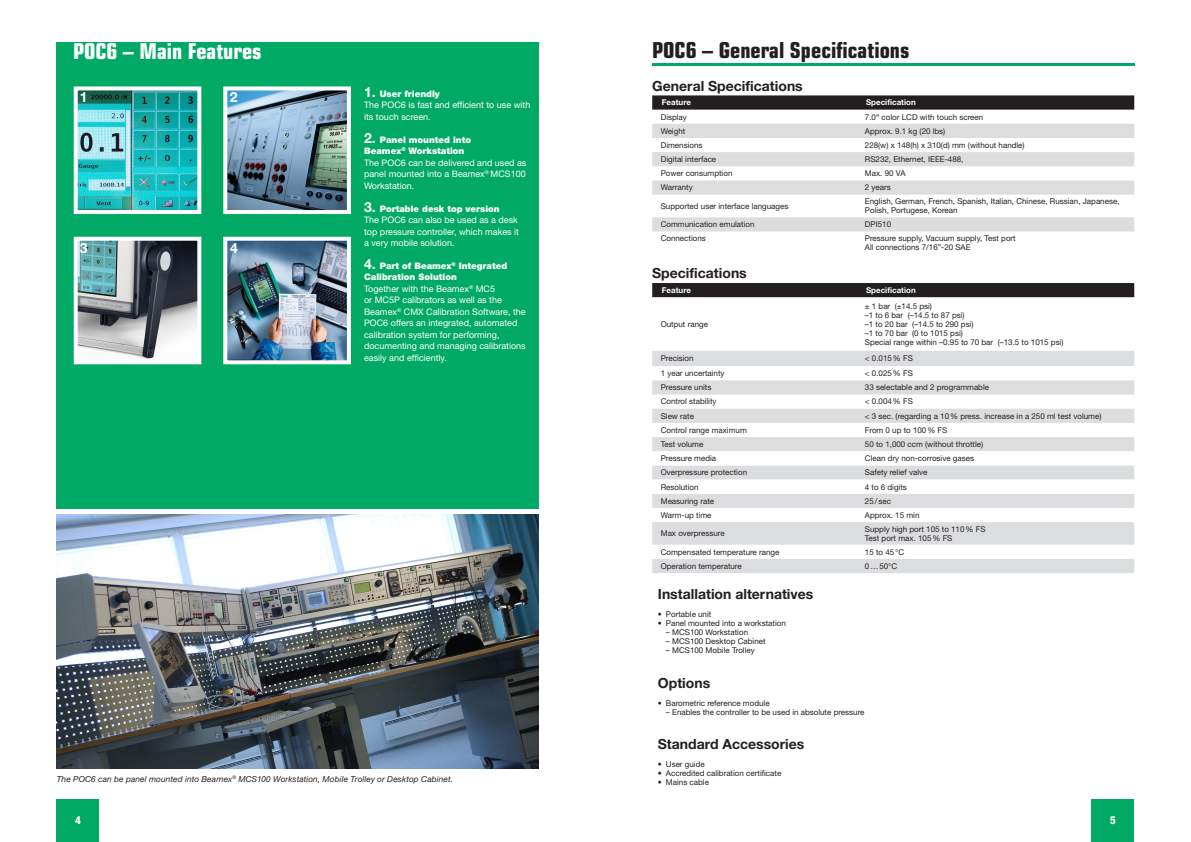
<style>
.page{position:relative;width:1191px;height:842px;background:#fff}
.page>*{position:absolute;margin:0;border:0;box-sizing:border-box;transform-origin:0 0}
.Header_-_Header_v1{font:700 condensed 22px "Eurostile LT Std";color:#231f20}
.Header_-_Header_v1-2{font:700 condensed 22px "Eurostile LT Std";color:#fff}
.Body_-_Header_v2{font:700 14px "Helvetica Neue LT Std";color:#231f20}
.Body_-_Header_v2-2{font:700 14px "Helvetica Neue LT Std";color:#fff}
.Header_-_Header_v1-3{font:800 condensed 11px "Helvetica Neue LT Std";color:#fff}
.Body_-_Header_v2-3{font:9px/11.5px "Helvetica Neue LT Std";color:#fff}
.Body_v1{font:italic 8.3px "Helvetica Neue LT Std";letter-spacing:.015em;color:#231f20}
.Body_-_Table_v1{font:8px/9px "Helvetica Neue LT Std";color:#231f20}
.Body_-_Table_v1-2{font:700 8px "Helvetica Neue LT Std";color:#fff}
.s1{font-weight:700;font-size:14px}
.s2{font-weight:900}
.s3{font-weight:500;font-stretch:condensed}
</style>
<div class="page">
<div style="left:57px;top:43px;width:482px;height:466px;background:#00aa65"></div>
<img style="left:79px;top:91px;width:117px;height:118px">
<div style="left:74px;top:86px;width:127px;height:128px;border:4px solid #fff"></div>
<img style="left:228px;top:91px;width:118px;height:118px">
<div style="left:223px;top:86px;width:128px;height:128px;border:4px solid #fff"></div>
<img style="left:79px;top:242px;width:117px;height:117px">
<div style="left:74px;top:237px;width:127px;height:127px;border:4px solid #fff"></div>
<img style="left:228px;top:242px;width:118px;height:117px">
<div style="left:223px;top:237px;width:128px;height:127px;border:4px solid #fff"></div>
<hr style="left:652px;top:63px;width:482px;height:2px;background:#00aa65">
<svg style="left:652px;top:95px;width:482px;height:15px;background:#2f2b2c"></svg>
<svg style="left:652px;top:124px;width:482px;height:107px;fill:#e0e1e3"></svg>
<div style="left:652px;top:283px;width:482px;height:14px;background:#231f20"></div>
<div style="left:652px;top:351px;width:482px;height:222px;background:#dcdddf"></div>
<svg style="left:652px;top:366px;width:482px;height:193px"></svg>
<svg style="left:652px;top:380px;width:482px;height:43px"></svg>
<div style="left:1091px;top:799px;width:43px;height:43px;background:#00aa65"></div>
<div style="left:57px;top:799px;width:42px;height:43px;background:#00aa65"></div>
<img style="left:57px;top:514px;width:482px;height:255px">
<p class="Header_-_Header_v1-2" style="left:73px;top:38px;width:190px">POC6 – Main Features</p>
<p class="Body_-_Header_v2-2" style="left:80px;top:89px;width:9px">1</p>
<p class="Body_-_Header_v2-2" style="left:230px;top:89px;width:9px">2</p>
<p class="Body_-_Header_v2-2" style="left:80px;top:239px;width:9px">3</p>
<p class="Body_-_Header_v2-2" style="left:230px;top:239px;width:9px">4</p>
<p class="Body_-_Header_v2-3" style="left:364px;top:88px;width:168px"><span class="s1">1.</span> <span class="s2">User friendly<br></span>The POC6 is fast and efficient to use with its touch screen.</p>
<p class="Body_-_Header_v2-3" style="left:364px;top:134px;width:164px"><span class="s1">2.</span> <span class="s2">Panel mounted into<br>Beamex</span><sup>®</sup> <span class="s2">Workstation<br></span>The POC6 can be delivered and used as panel mounted into a Beamex<sup>®</sup> MCS100<br>Workstation.</p>
<p class="Body_-_Header_v2-3" style="left:364px;top:202px;width:156px"><span class="s1">3.</span> <span class="s2">Portable desk top version<br></span>The POC6 can also be used as a desk top pressure controller, which makes it a very mobile solution.</p>
<p class="Body_-_Header_v2-3" style="left:364px;top:260px;width:163px"><span class="s1">4.</span> <span class="s2">Part of Beamex</span><sup>®</sup> <span class="s2">Integrated<br>Calibration Solution<br></span>Together with the Beamex<sup>®</sup> MC5<br>or MC5P calibrators as well as the<br>Beamex<sup>®</sup> CMX Calibration Software, the<br>POC6 offers an integrated, automated calibration system for performing, documenting and managing calibrations easily and efficiently.</p>
<p class="Body_v1" style="left:57px;top:774px;width:398px">The POC6 can be panel mounted into Beamex<sup>®</sup> MCS100 Workstation, Mobile Trolley or Desktop Cabinet.</p>
<p class="Header_-_Header_v1" style="left:652px;top:36px;width:259px">POC6 – General Specifications</p>
<p class="Body_-_Header_v2" style="left:652px;top:77px;width:152px">General Specifications</p>
<p class="Body_-_Table_v1-2" style="left:662px;top:97px;width:31px">Feature</p>
<p class="Body_-_Table_v1-2" style="left:866px;top:97px;width:51px">Specification</p>
<p class="Body_-_Table_v1" style="left:660px;top:112px;width:28px">Display</p>
<p class="Body_-_Table_v1" style="left:865px;top:112px;width:120px">7.0<span class="s3">"</span> color LCD with touch screen</p>
<p class="Body_-_Table_v1" style="left:660px;top:126px;width:26px">Weight</p>
<p class="Body_-_Table_v1" style="left:865px;top:126px;width:82px">Approx. 9.1 kg (20 lbs)</p>
<p class="Body_-_Table_v1" style="left:660px;top:140px;width:43px">Dimensions</p>
<p class="Body_-_Table_v1" style="left:865px;top:140px;width:161px">228(w) x 148(h) x 310(d) mm (without handle)</p>
<p class="Body_-_Table_v1" style="left:660px;top:155px;width:57px">Digital interface</p>
<p class="Body_-_Table_v1" style="left:865px;top:155px;width:100px">RS232, Ethernet, IEEE-488,</p>
<p class="Body_-_Table_v1" style="left:660px;top:169px;width:73px">Power consumption</p>
<p class="Body_-_Table_v1" style="left:865px;top:169px;width:42px">Max. 90 VA</p>
<p class="Body_-_Table_v1" style="left:660px;top:183px;width:33px">Warranty</p>
<p class="Body_-_Table_v1" style="left:865px;top:183px;width:27px">2 years</p>
<p class="Body_-_Table_v1" style="left:660px;top:201px;width:129px">Supported user interface languages</p>
<p class="Body_-_Table_v1" style="left:865px;top:197px;width:256px">English, German, French, Spanish, Italian, Chinese, Russian, Japanese,<br>Polish, Portugese, Korean</p>
<p class="Body_-_Table_v1" style="left:660px;top:220px;width:95px">Communication emulation</p>
<p class="Body_-_Table_v1" style="left:865px;top:220px;width:28px">DPI510</p>
<p class="Body_-_Table_v1" style="left:660px;top:234px;width:47px">Connections</p>
<p class="Body_-_Table_v1" style="left:865px;top:234px;width:152px">Pressure supply, Vacuum supply, Test port</p>
<p class="Body_-_Table_v1" style="left:865px;top:243px;width:107px">All connections 7/16”-20 SAE</p>
<p class="Body_-_Header_v2" style="left:652px;top:264px;width:96px">Specifications</p>
<p class="Body_-_Table_v1-2" style="left:662px;top:285px;width:31px">Feature</p>
<p class="Body_-_Table_v1-2" style="left:866px;top:285px;width:51px">Specification</p>
<p class="Body_-_Table_v1" style="left:660px;top:319px;width:49px">Output range</p>
<p class="Body_-_Table_v1" style="left:865px;top:301px;width:69px">± 1 bar (±14.5 psi)</p>
<p class="Body_-_Table_v1" style="left:865px;top:310px;width:101px">–1 to 6 bar (–14.5 to 87 psi)</p>
<p class="Body_-_Table_v1" style="left:865px;top:319px;width:110px">–1 to 20 bar (–14.5 to 290 psi)</p>
<p class="Body_-_Table_v1" style="left:865px;top:328px;width:99px">–1 to 70 bar (0 to 1015 psi)</p>
<p class="Body_-_Table_v1" style="left:865px;top:337px;width:200px">Special range within –0.95 to 70 bar (–13.5 to 1015 psi)</p>
<p class="Body_-_Table_v1" style="left:660px;top:354px;width:34px">Precision</p>
<p class="Body_-_Table_v1" style="left:865px;top:354px;width:50px">&lt; 0.015% FS</p>
<p class="Body_-_Table_v1" style="left:660px;top:369px;width:65px">1 year uncertainty</p>
<p class="Body_-_Table_v1" style="left:865px;top:369px;width:50px">&lt; 0.025% FS</p>
<p class="Body_-_Table_v1" style="left:660px;top:383px;width:52px">Pressure units</p>
<p class="Body_-_Table_v1" style="left:865px;top:383px;width:126px">33 selectable and 2 programmable</p>
<p class="Body_-_Table_v1" style="left:660px;top:397px;width:57px">Control stability</p>
<p class="Body_-_Table_v1" style="left:865px;top:397px;width:50px">&lt; 0.004% FS</p>
<p class="Body_-_Table_v1" style="left:660px;top:411px;width:35px">Slew rate</p>
<p class="Body_-_Table_v1" style="left:865px;top:411px;width:238px">&lt; 3 sec. (regarding a 10% press. increase in a 250 ml test volume)</p>
<p class="Body_-_Table_v1" style="left:660px;top:425px;width:88px">Control range maximum</p>
<p class="Body_-_Table_v1" style="left:865px;top:425px;width:84px">From 0 up to 100% FS</p>
<p class="Body_-_Table_v1" style="left:660px;top:440px;width:44px">Test volume</p>
<p class="Body_-_Table_v1" style="left:865px;top:440px;width:120px">50 to 1,000 ccm (without throttle)</p>
<p class="Body_-_Table_v1" style="left:660px;top:454px;width:57px">Pressure media</p>
<p class="Body_-_Table_v1" style="left:865px;top:454px;width:111px">Clean dry non-corrosive gases</p>
<p class="Body_-_Table_v1" style="left:660px;top:468px;width:88px">Overpressure protection</p>
<p class="Body_-_Table_v1" style="left:865px;top:468px;width:64px">Safety relief valve</p>
<p class="Body_-_Table_v1" style="left:660px;top:482px;width:39px">Resolution</p>
<p class="Body_-_Table_v1" style="left:865px;top:482px;width:44px">4 to 6 digits</p>
<p class="Body_-_Table_v1" style="left:660px;top:496px;width:55px">Measuring rate</p>
<p class="Body_-_Table_v1" style="left:865px;top:496px;width:28px">25/ sec</p>
<p class="Body_-_Table_v1" style="left:660px;top:510px;width:52px">Warm-up time</p>
<p class="Body_-_Table_v1" style="left:865px;top:510px;width:56px">Approx. 15 min</p>
<p class="Body_-_Table_v1" style="left:660px;top:529px;width:66px">Max overpressure</p>
<p class="Body_-_Table_v1" style="left:865px;top:524px;width:122px">Supply high port 105 to 110% FS</p>
<p class="Body_-_Table_v1" style="left:865px;top:533px;width:89px">Test port max. 105% FS</p>
<p class="Body_-_Table_v1" style="left:660px;top:547px;width:120px">Compensated temperature range</p>
<p class="Body_-_Table_v1" style="left:865px;top:547px;width:41px">15 to 45°C</p>
<p class="Body_-_Table_v1" style="left:660px;top:561px;width:83px">Operation temperature</p>
<p class="Body_-_Table_v1" style="left:865px;top:561px;width:34px">0…50°C</p>
<p class="Body_-_Header_v2" style="left:658px;top:586px;width:157px">Installation alternatives</p>
<p class="Body_-_Table_v1" style="left:658px;top:610px;width:55px">• Portable unit</p>
<p class="Body_-_Table_v1" style="left:658px;top:619px;width:130px">• Panel mounted into a workstation</p>
<p class="Body_-_Table_v1" style="left:666px;top:628px;width:84px">– MCS100 Workstation</p>
<p class="Body_-_Table_v1" style="left:666px;top:637px;width:101px">– MCS100 Desktop Cabinet</p>
<p class="Body_-_Table_v1" style="left:666px;top:646px;width:90px">– MCS100 Mobile Trolley</p>
<p class="Body_-_Header_v2" style="left:658px;top:674px;width:54px">Options</p>
<p class="Body_-_Table_v1" style="left:658px;top:698px;width:113px">• Barometric reference module</p>
<p class="Body_-_Table_v1" style="left:666px;top:707px;width:200px">– Enables the controller to be used in absolute pressure</p>
<p class="Body_-_Header_v2" style="left:658px;top:735px;width:148px">Standard Accessories</p>
<p class="Body_-_Table_v1" style="left:658px;top:760px;width:48px">• User guide</p>
<p class="Body_-_Table_v1" style="left:658px;top:769px;width:125px">• Accredited calibration certificate</p>
<p class="Body_-_Table_v1" style="left:658px;top:778px;width:53px">• Mains cable</p>
<p class="Header_-_Header_v1-3" style="left:75px;top:814px;width:7px">4</p>
<p class="Header_-_Header_v1-3" style="left:1110px;top:814px;width:7px">5</p>
</div>
